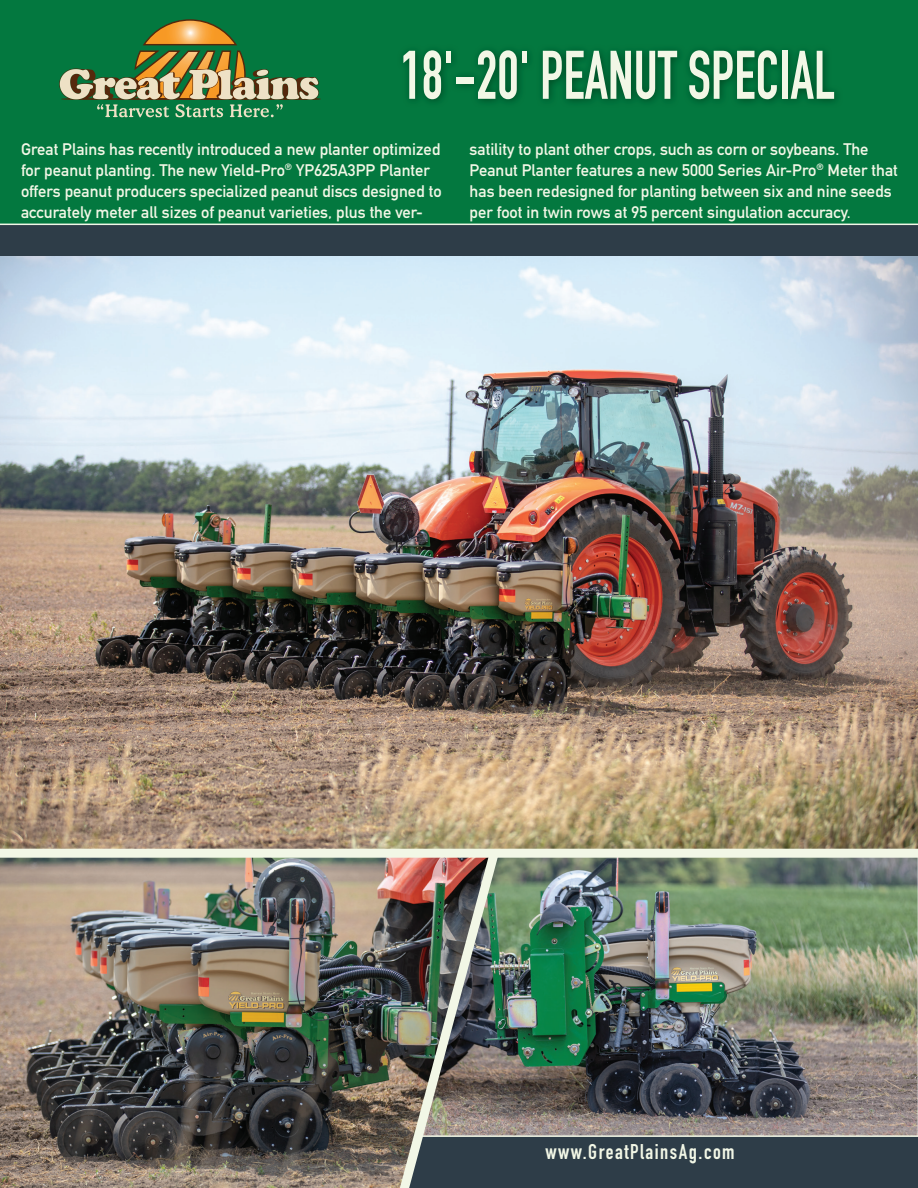
<style>
.page{position:relative;width:918px;height:1188px;background:#fff}
.page>*{position:absolute;margin:0;border:0;box-sizing:border-box;transform-origin:0 0}
.t1{font:700 67.5px "DIN Condensed";color:#f2f7e6;scale:.85 1}
.t2{font:700 21px "DIN Condensed";letter-spacing:.07em;color:#f2f7e6}
.t3{font:700 16.5px/21px "DIN Alternate";color:#f2f7e6}
</style>
<div class="page">
<img style="left:505px;top:858px;width:413px;height:277px">
<img style="left:0;top:256px;width:918px;height:593px">
<div style="left:0;top:224px;width:918px;height:32px;background:#2e3d48"></div>
<div style="left:0;top:0;width:918px;height:224px;background:#03783f"></div>
<hr style="left:0;top:224px;width:918px;height:1px;background:#f2f7e6">
<div style="left:275px;top:1136px;width:643px;height:52px;background:#2e3d48"></div>
<img style="left:0;top:858px;width:386px;height:330px">
<img style="left:386px;top:842px;width:119px;height:346px">
<div style="left:0;top:849px;width:918px;height:9px;background:#f2f7e6"></div>
<hr style="left:420px;top:1135px;width:498px;height:2px;background:#f2f7e6">
<svg style="left:59px;top:19px;width:262px;height:98px"></svg>
<h1 class="t1" style="left:400px;top:30px;width:513px">18'-20' PEANUT SPECIAL</h1>
<p class="t3" style="left:21px;top:137px;width:422px">Great Plains has recently introduced a new planter optimized for peanut planting. The new Yield-Pro<sup>®</sup> YP625A3PP Planter offers peanut producers specialized peanut discs designed to accurately meter all sizes of peanut varieties, plus the ver-</p>
<p class="t3" style="left:470px;top:137px;width:430px">satility to plant other crops, such as corn or soybeans. The Peanut Planter features a new 5000 Series Air-Pro<sup>®</sup> Meter that has been redesigned for planting between six and nine seeds per foot in twin rows at 95 percent singulation accuracy.</p>
<p class="t2" style="left:545px;top:1138px;width:191px">www.GreatPlainsAg.com</p>
</div>
